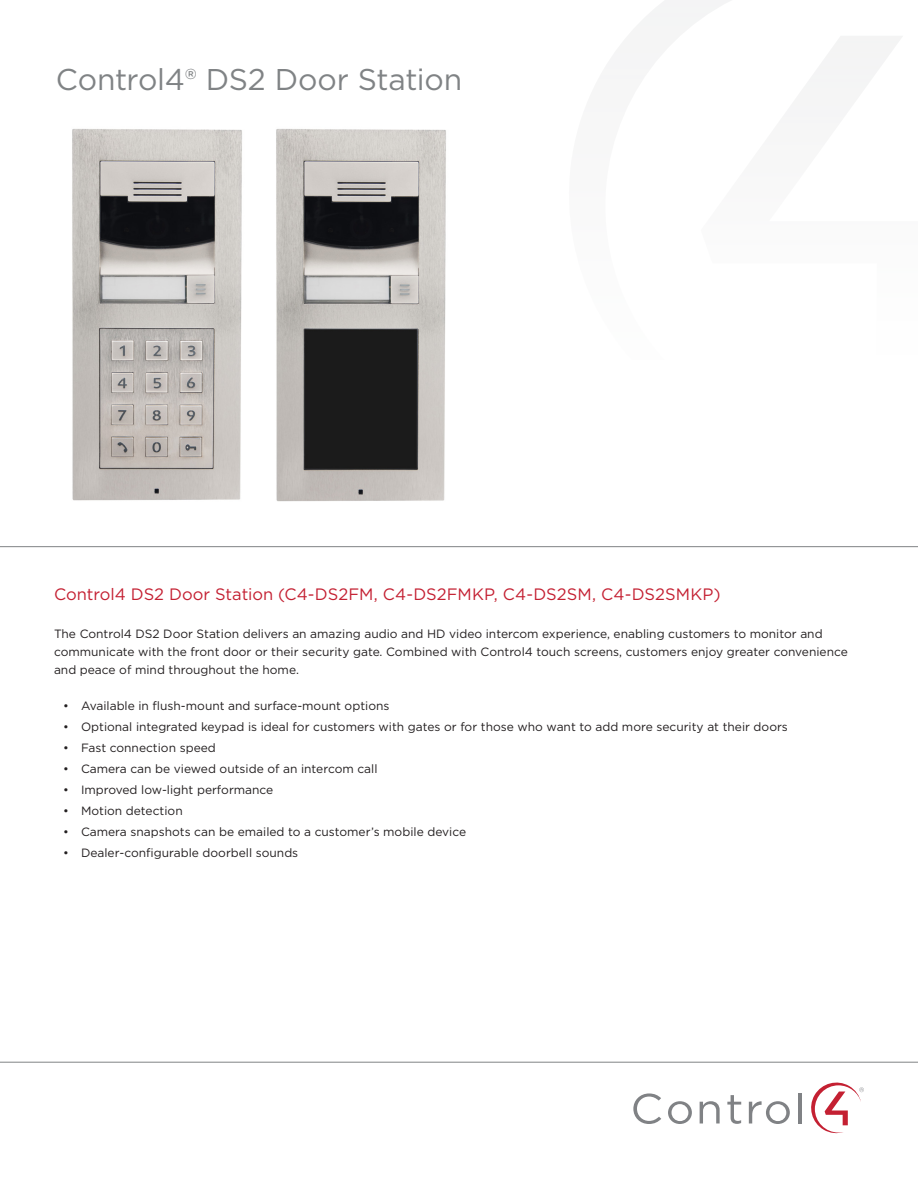
<style>
.page{position:relative;width:918px;height:1188px;background:#fff}
.page>*{position:absolute;margin:0;border:0;box-sizing:border-box;transform-origin:0 0}
.t1{font:30px "Gotham";letter-spacing:-.01em;color:#808385}
.t2{font:16.5px "Gotham";color:#c42032}
.t3{font:12px/18px "Gotham";color:#231f20}
</style>
<div class="page">
<svg style="left:633px;top:1093px;width:28px;height:31px"></svg>
<svg style="left:668px;top:1101px;width:24px;height:23px"></svg>
<svg style="left:700px;top:1101px;width:20px;height:22px"></svg>
<svg style="left:727px;top:1095px;width:14px;height:29px"></svg>
<svg style="left:749px;top:1101px;width:41px;height:23px"></svg>
<hr style="left:798px;top:1093px;width:3px;height:30px;background:#808285">
<svg style="left:811px;top:1082px;width:53px;height:52px"></svg>
<hr style="left:0;top:1062px;width:918px;height:1px;background:#808385">
<svg style="left:637px;top:0;width:265px;height:88px"></svg>
<hr style="left:0;top:546px;width:918px;height:1px;background:#808385">
<img style="left:72px;top:129px;width:374px;height:373px">
<h1 class="t1" style="left:56px;top:60px;width:408px">Control4® DS2 Door Station</h1>
<h2 class="t2" style="left:54px;top:584px;width:668px">Control4 DS2 Door Station (C4-DS2FM, C4-DS2FMKP, C4-DS2SM, C4-DS2SMKP)</h2>
<p class="t3" style="left:54px;top:625px;width:795px">The Control4 DS2 Door Station delivers an amazing audio and HD video intercom experience, enabling customers to monitor and communicate with the front door or their security gate. Combined with Control4 touch screens, customers enjoy greater convenience and peace of mind throughout the home.</p>
<p class="t3" style="left:63px;top:697px;width:328px">• Available in flush-mount and surface-mount options</p>
<p class="t3" style="left:63px;top:718px;width:726px">• Optional integrated keypad is ideal for customers with gates or for those who want to add more security at their doors</p>
<p class="t3" style="left:63px;top:739px;width:154px">• Fast connection speed</p>
<p class="t3" style="left:63px;top:760px;width:316px">• Camera can be viewed outside of an intercom call</p>
<p class="t3" style="left:63px;top:781px;width:212px">• Improved low-light performance</p>
<p class="t3" style="left:63px;top:802px;width:121px">• Motion detection</p>
<p class="t3" style="left:63px;top:823px;width:405px">• Camera snapshots can be emailed to a customer’s mobile device</p>
<p class="t3" style="left:63px;top:844px;width:237px">• Dealer-configurable doorbell sounds</p>
</div>
